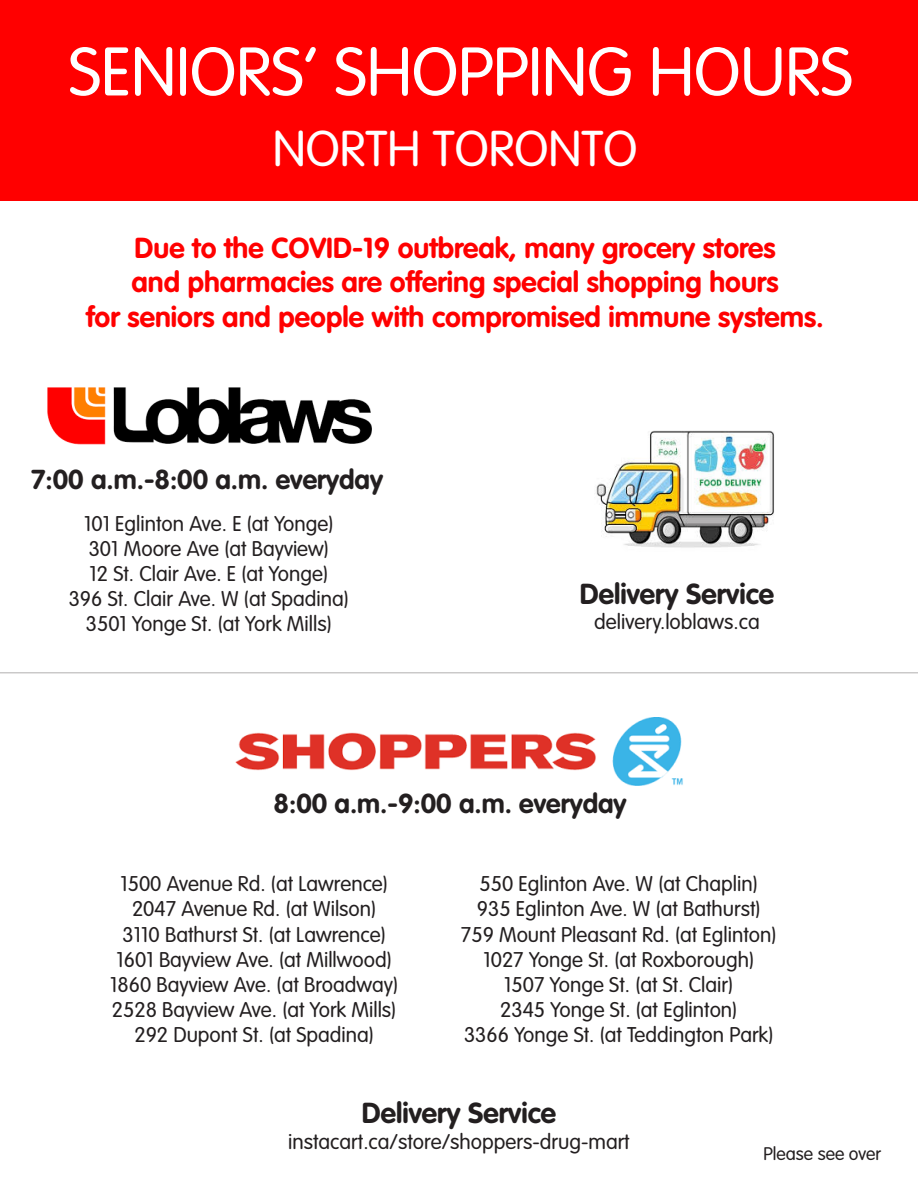
<style>
.page{position:relative;width:918px;height:1188px;background:#fff}
.page>*{position:absolute;margin:0;border:0;box-sizing:border-box;transform-origin:0 0}
.t1{font:300 67.5px "VAG Rounded Std";color:#fff}
.t2{font:300 49.5px "VAG Rounded Std";color:#fff}
.t3{font:700 28.5px/34.2px "VAG Rounded Std";color:#f00;text-align:center}
.t4{font:700 28.5px "VAG Rounded Std";color:#231f20}
.t5{font:700 27px "VAG Rounded Std";color:#231f20}
.t6{font:300 21px "VAG Rounded Std";color:#231f20}
.t7{font:300 18px "VAG Rounded Std";color:#231f20}
</style>
<div class="page">
<div style="left:0;top:0;width:918px;height:200px;background:#f00"></div>
<img style="left:48px;top:387px;width:324px;height:57px">
<img style="left:235px;top:717px;width:448px;height:68px">
<hr style="left:0;top:672px;width:918px;height:2px;background:#231f20">
<img style="left:596px;top:430px;width:179px;height:118px">
<p class="t1" style="left:69px;top:33px;width:786px">SENIORS’ SHOPPING HOURS</p>
<p class="t2" style="left:273px;top:121px;width:366px">NORTH TORONTO</p>
<p class="t3" style="left:86px;top:232px;width:739px">Due to the COVID-19 outbreak, many grocery stores<br>and pharmacies are offering special shopping hours<br>for seniors and people with compromised immune systems.</p>
<p class="t5" style="left:31px;top:463px;width:354px">7:00 a.m.-8:00 a.m. everyday</p>
<p class="t6" style="left:84px;top:511px;width:251px">101 Eglinton Ave. E (at Yonge)</p>
<p class="t6" style="left:89px;top:537px;width:242px">301 Moore Ave (at Bayview)</p>
<p class="t6" style="left:90px;top:562px;width:240px">12 St. Clair Ave. E (at Yonge)</p>
<p class="t6" style="left:69px;top:587px;width:282px">396 St. Clair Ave. W (at Spadina)</p>
<p class="t6" style="left:86px;top:612px;width:247px">3501 Yonge St. (at York Mills)</p>
<p class="t4" style="left:580px;top:577px;width:196px">Delivery Service</p>
<p class="t6" style="left:594px;top:609px;width:167px">delivery.loblaws.ca</p>
<p class="t5" style="left:274px;top:788px;width:355px">8:00 a.m.-9:00 a.m. everyday</p>
<p class="t6" style="left:120px;top:872px;width:269px">1500 Avenue Rd. (at Lawrence)</p>
<p class="t6" style="left:132px;top:897px;width:246px">2047 Avenue Rd. (at Wilson)</p>
<p class="t6" style="left:123px;top:922px;width:265px">3110 Bathurst St. (at Lawrence)</p>
<p class="t6" style="left:116px;top:948px;width:277px">1601 Bayview Ave. (at Millwood)</p>
<p class="t6" style="left:110px;top:973px;width:290px">1860 Bayview Ave. (at Broadway)</p>
<p class="t6" style="left:112px;top:998px;width:286px">2528 Bayview Ave. (at York Mills)</p>
<p class="t6" style="left:134px;top:1023px;width:241px">292 Dupont St. (at Spadina)</p>
<p class="t6" style="left:480px;top:872px;width:280px">550 Eglinton Ave. W (at Chaplin)</p>
<p class="t6" style="left:477px;top:897px;width:285px">935 Eglinton Ave. W (at Bathurst)</p>
<p class="t6" style="left:461px;top:922px;width:317px">759 Mount Pleasant Rd. (at Eglinton)</p>
<p class="t6" style="left:483px;top:948px;width:272px">1027 Yonge St. (at Roxborough)</p>
<p class="t6" style="left:504px;top:973px;width:230px">1507 Yonge St. (at St. Clair)</p>
<p class="t6" style="left:500px;top:998px;width:239px">2345 Yonge St. (at Eglinton)</p>
<p class="t6" style="left:464px;top:1023px;width:311px">3366 Yonge St. (at Teddington Park)</p>
<p class="t4" style="left:362px;top:1097px;width:196px">Delivery Service</p>
<p class="t6" style="left:288px;top:1129px;width:343px">instacart.ca/store/shoppers-drug-mart</p>
<p class="t7" style="left:764px;top:1143px;width:119px">Please see over</p>
</div>
